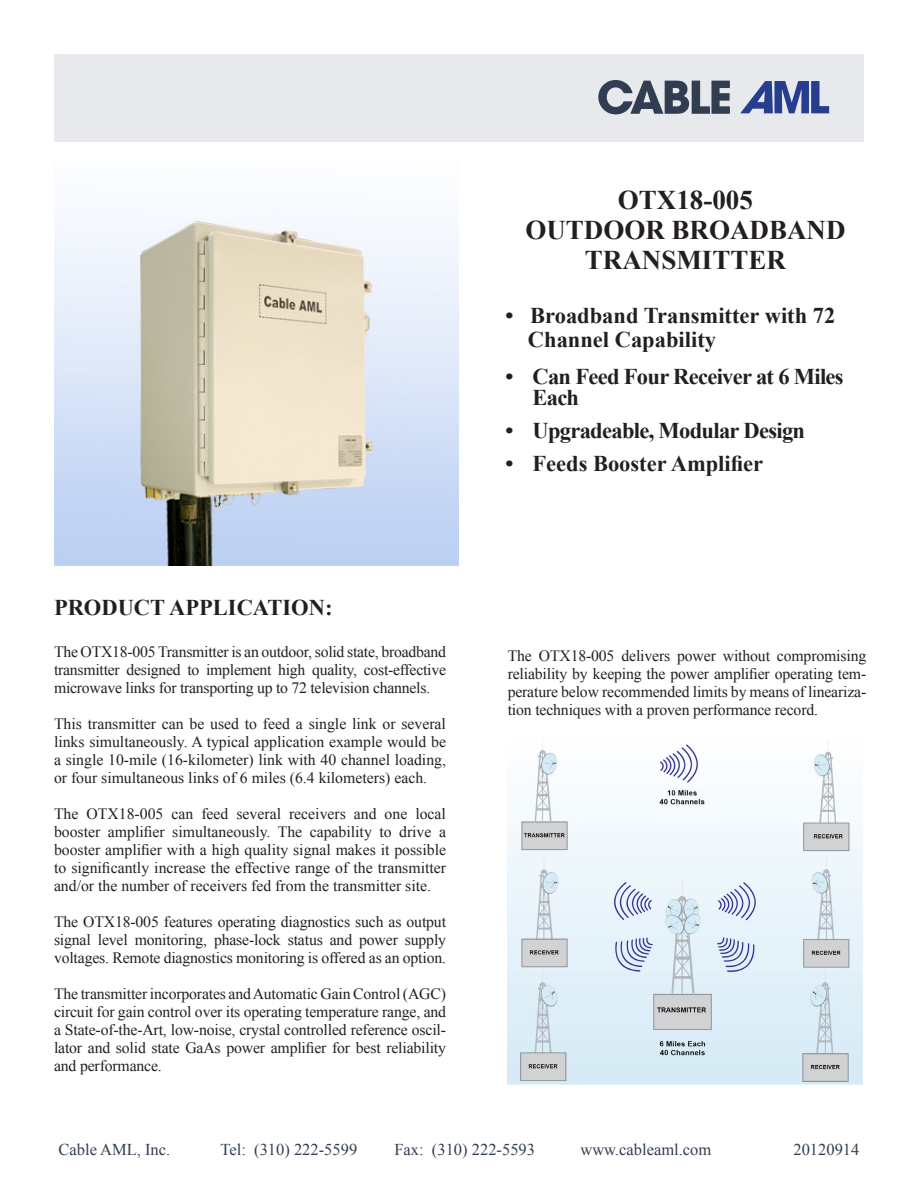
<style>
.page{position:relative;width:918px;height:1188px;background:#fff}
.page>*{position:absolute;margin:0;border:0;box-sizing:border-box;transform-origin:0 0}
.t1{font:700 27px/30px "Times New Roman";color:#231f20;text-align:center}
.t2{font:700 22.5px "Times New Roman";color:#231f20}
.t3{font:700 22.5px/21px "Times New Roman";letter-spacing:-.03em;color:#231f20}
.t4{font:16.5px "Times New Roman";color:#313e51}
.t5{font:15.75px/18px "Times New Roman";letter-spacing:-.01em;color:#231f20;text-align:justify}
</style>
<div class="page">
<div style="left:54px;top:54px;width:810px;height:88px;background:#e8e9ed"></div>
<svg style="left:740px;top:81px;width:89px;height:32px"></svg>
<svg style="left:598px;top:80px;width:132px;height:34px"></svg>
<img style="left:54px;top:218px;width:405px;height:348px">
<img style="left:508px;top:738px;width:355px;height:347px">
<p class="t2" style="left:54px;top:592px;width:280px">PRODUCT APPLICATION:</p>
<p class="t5" style="left:54px;top:643px;width:394px">The OTX18-005 Transmitter is an outdoor, solid state, broadband transmitter designed to implement high quality, cost-effective microwave links for transporting up to 72 television channels.</p>
<p class="t5" style="left:54px;top:715px;width:394px">This transmitter can be used to feed a single link or several links simultaneously. A typical application example would be a single 10-mile (16-kilometer) link with 40 channel loading, or four simultaneous links of 6 miles (6.4 kilometers) each.</p>
<p class="t5" style="left:54px;top:805px;width:394px">The OTX18-005 can feed several receivers and one local booster amplifier simultaneously. The capability to drive a booster amplifier with a high quality signal makes it possible to significantly increase the effective range of the transmitter and/or the number of receivers fed from the transmitter site.</p>
<p class="t5" style="left:54px;top:913px;width:394px">The OTX18-005 features operating diagnostics such as output signal level monitoring, phase-lock status and power supply voltages. Remote diagnostics monitoring is offered as an option.</p>
<p class="t5" style="left:54px;top:985px;width:394px">The transmitter incorporates and Automatic Gain Control (AGC) circuit for gain control over its operating temperature range, and a State-of-the-Art, low-noise, crystal controlled reference oscil&shy;lator and solid state GaAs power amplifier for best reliability and performance.</p>
<p class="t1" style="left:618px;top:184px;width:136px">OTX18-005</p>
<p class="t1" style="left:525px;top:214px;width:322px">OUTDOOR BROADBAND<br>TRANSMITTER</p>
<p class="t2" style="left:505px;top:300px;width:332px">• Broadband Transmitter with 72</p>
<p class="t2" style="left:528px;top:324px;width:190px">Channel Capability</p>
<p class="t3" style="left:532px;top:366px;width:313px;text-indent:-27px">• Can Feed Four Receiver at 6 Miles<br>Each</p>
<p class="t3" style="left:505px;top:420px;width:301px">• Upgradeable, Modular Design</p>
<p class="t2" style="left:505px;top:448px;width:259px">• Feeds Booster Amplifier</p>
<p class="t5" style="left:508px;top:647px;width:360px">The OTX18-005 delivers power without compromising reliability by keeping the power amplifier operating tem&shy;perature below recommended limits by means of lineariza&shy;tion techniques with a proven performance record.</p>
<p class="t4" style="left:58px;top:1138px;width:113px">Cable AML, Inc.</p>
<p class="t4" style="left:220px;top:1138px;width:138px">Tel: (310) 222-5599</p>
<p class="t4" style="left:394px;top:1138px;width:142px">Fax: (310) 222-5593</p>
<p class="t4" style="left:580px;top:1138px;width:132px">www.cableaml.com</p>
<p class="t4" style="left:793px;top:1138px;width:67px">20120914</p>
</div>
